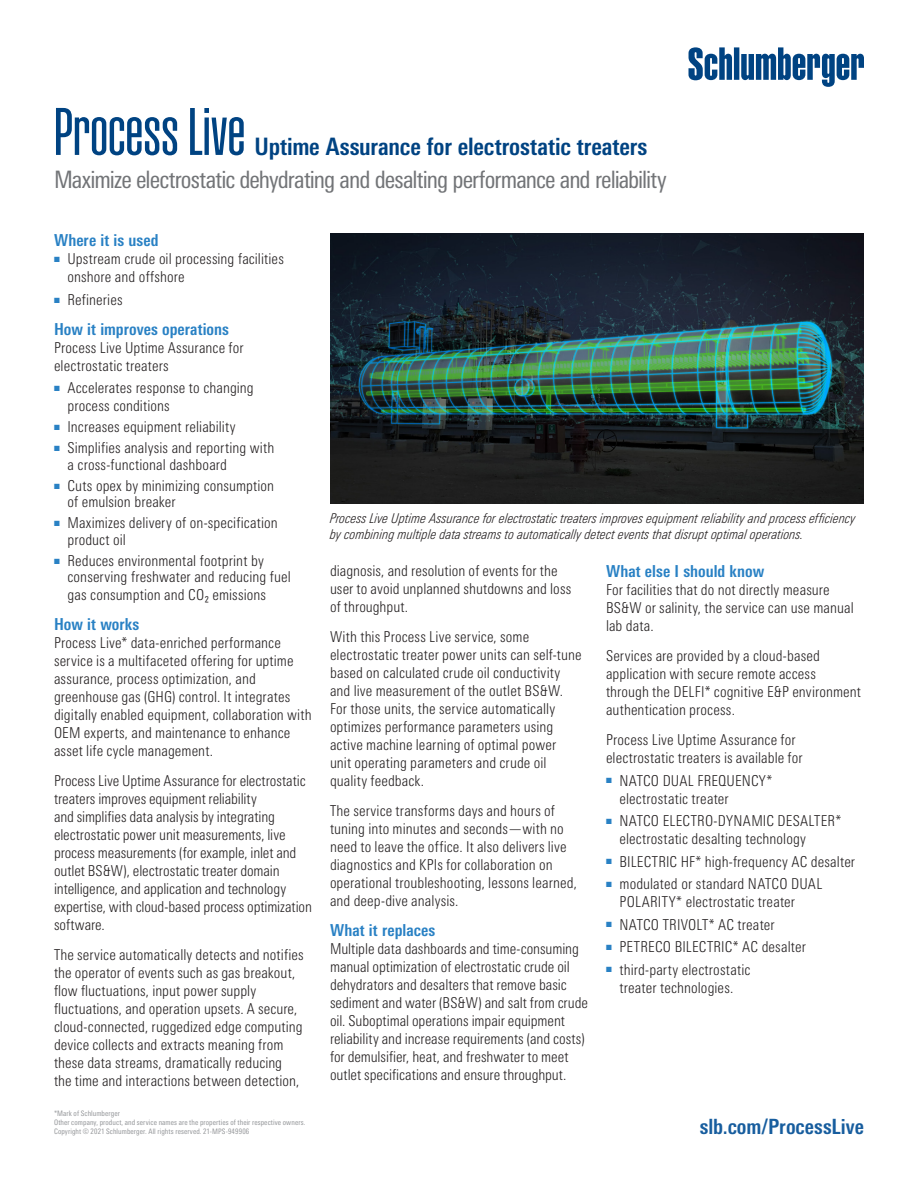
<style>
.page{position:relative;width:918px;height:1188px;background:#fff}
.page>*{position:absolute;margin:0;border:0;box-sizing:border-box;transform-origin:0 0}
.headline__front{font:300 66px "Schlumberger Con";letter-spacing:-.035em;color:#004382}
.Subhead{font:condensed 24px "Univers Next Pro";letter-spacing:-.04em;color:#727477}
.headline__front-2{font:700 condensed 24px "Univers Next Pro";color:#004382}
.URL{font:700 condensed 21px "Univers Next Pro";letter-spacing:.005em;color:#175d9e}
.Body_Head{font:700 condensed 16.5px "Univers Next Pro";letter-spacing:.005em;color:#2981c4}
.Body_Text{font:300 condensed 15px/18px "Univers Next Pro";letter-spacing:.005em;color:#231f20}
.Body_Text_-_Before_b{font:300 condensed 15px/18px "Univers Next Pro";letter-spacing:.01em;color:#231f20}
.t1{font:italic 300 condensed 13.5px/16.5px "Univers Next Pro";letter-spacing:.005em;color:#231f20}
.Boilerplate__docket{font:condensed 7.5px "Univers Next Pro";letter-spacing:.01em;color:#939598}
.s1{color:#2981c4}
</style>
<div class="page">
<svg style="left:688px;top:47px;width:176px;height:40px"></svg>
<img style="left:330px;top:234px;width:534px;height:270px">
<p class="headline__front" style="left:54px;top:99px;width:195px">Process Live</p>
<p class="headline__front-2" style="left:255px;top:132px;width:394px">Uptime Assurance for electrostatic treaters</p>
<p class="Subhead" style="left:54px;top:165px;width:614px">Maximize electrostatic dehydrating and desalting performance and reliability</p>
<p class="Body_Head" style="left:54px;top:231px;width:106px">Where it is used</p>
<p class="Body_Text" style="left:68px;top:250px;width:218px;text-indent:-14px"><span class="s1">■</span> Upstream crude oil processing facilities onshore and offshore</p>
<p class="Body_Text" style="left:54px;top:291px;width:70px"><span class="s1">■</span> Refineries</p>
<p class="Body_Head" style="left:54px;top:319px;width:176px">How it improves operations</p>
<p class="Body_Text_-_Before_b" style="left:54px;top:339px;width:191px">Process Live Uptime Assurance for electrostatic treaters</p>
<p class="Body_Text" style="left:68px;top:379px;width:188px;text-indent:-14px"><span class="s1">■</span> Accelerates response to changing process conditions</p>
<p class="Body_Text" style="left:54px;top:418px;width:183px"><span class="s1">■</span> Increases equipment reliability</p>
<p class="Body_Text" style="left:68px;top:440px;width:208px;line-height:16.5px;text-indent:-14px"><span class="s1">■</span> Simplifies analysis and reporting with a cross-functional dashboard</p>
<p class="Body_Text" style="left:68px;top:477px;width:208px;line-height:16.5px;text-indent:-14px"><span class="s1">■</span> Cuts opex by minimizing consumption of emulsion breaker</p>
<p class="Body_Text" style="left:68px;top:515px;width:212px;line-height:16.5px;text-indent:-14px"><span class="s1">■</span> Maximizes delivery of on-specification product oil</p>
<p class="Body_Text" style="left:68px;top:552px;width:225px;line-height:16.5px;text-indent:-14px"><span class="s1">■</span> Reduces environmental footprint by conserving freshwater and reducing fuel</p>
<p class="Body_Text" style="left:68px;top:586px;width:200px">gas consumption and CO2 emissions</p>
<p class="Body_Head" style="left:54px;top:615px;width:87px">How it works</p>
<p class="Body_Text" style="left:54px;top:634px;width:259px">Process Live* data-enriched performance service is a multifaceted offering for uptime assurance, process optimization, and greenhouse gas (GHG) control. It integrates digitally enabled equipment, collaboration with OEM experts, and maintenance to enhance asset life cycle management.</p>
<p class="Body_Text" style="left:54px;top:772px;width:259px">Process Live Uptime Assurance for electrostatic treaters improves equipment reliability<br>and simplifies data analysis by integrating electrostatic power unit measurements, live process measurements (for example, inlet and outlet BS&amp;W), electrostatic treater domain intelligence, and application and technology expertise, with cloud-based process optimization software.</p>
<p class="Body_Text" style="left:54px;top:946px;width:251px">The service automatically detects and notifies the operator of events such as gas breakout, flow fluctuations, input power supply fluctuations, and operation upsets. A secure, cloud-connected, ruggedized edge computing device collects and extracts meaning from these data streams, dramatically reducing the time and interactions between detection,</p>
<p class="t1" style="left:330px;top:510px;width:527px">Process Live Uptime Assurance for electrostatic treaters improves equipment reliability and process efficiency by combining multiple data streams to automatically detect events that disrupt optimal operations.</p>
<p class="Body_Text" style="left:330px;top:562px;width:243px">diagnosis, and resolution of events for the user to avoid unplanned shutdowns and loss of throughput.</p>
<p class="Body_Text" style="left:330px;top:628px;width:253px">With this Process Live service, some electrostatic treater power units can self-tune based on calculated crude oil conductivity and live measurement of the outlet BS&amp;W.<br>For those units, the service automatically optimizes performance parameters using active machine learning of optimal power<br>unit operating parameters and crude oil quality feedback.</p>
<p class="Body_Text" style="left:330px;top:802px;width:249px">The service transforms days and hours of tuning into minutes and seconds—with no need to leave the office. It also delivers live diagnostics and KPIs for collaboration on operational troubleshooting, lessons learned, and deep-dive analysis.</p>
<p class="Body_Head" style="left:330px;top:920px;width:107px">What it replaces</p>
<p class="Body_Text" style="left:330px;top:940px;width:260px">Multiple data dashboards and time-consuming manual optimization of electrostatic crude oil dehydrators and desalters that remove basic sediment and water (BS&amp;W) and salt from crude oil. Suboptimal operations impair equipment reliability and increase requirements (and costs) for demulsifier, heat, and freshwater to meet outlet specifications and ensure throughput.</p>
<p class="Body_Head" style="left:606px;top:561px;width:160px">What else I should know</p>
<p class="Body_Text" style="left:606px;top:581px;width:249px">For facilities that do not directly measure<br>BS&amp;W or salinity, the service can use manual lab data.</p>
<p class="Body_Text" style="left:606px;top:647px;width:256px">Services are provided by a cloud-based application with secure remote access through the DELFI* cognitive E&amp;P environment authentication process.</p>
<p class="Body_Text_-_Before_b" style="left:606px;top:731px;width:198px">Process Live Uptime Assurance for electrostatic treaters is available for</p>
<p class="Body_Text" style="left:620px;top:771px;width:154px;text-indent:-14px"><span class="s1">■</span> NATCO DUAL FREQUENCY* electrostatic treater</p>
<p class="Body_Text" style="left:620px;top:812px;width:224px;text-indent:-14px"><span class="s1">■</span> NATCO ELECTRO-DYNAMIC DESALTER* electrostatic desalting technology</p>
<p class="Body_Text" style="left:606px;top:852px;width:251px"><span class="s1">■</span> BILECTRIC HF* high-frequency AC desalter</p>
<p class="Body_Text" style="left:620px;top:875px;width:204px;text-indent:-14px"><span class="s1">■</span> modulated or standard NATCO DUAL<br>POLARITY* electrostatic treater</p>
<p class="Body_Text" style="left:606px;top:915px;width:170px"><span class="s1">■</span> NATCO TRIVOLT* AC treater</p>
<p class="Body_Text" style="left:606px;top:938px;width:202px"><span class="s1">■</span> PETRECO BILECTRIC* AC desalter</p>
<p class="Body_Text" style="left:606px;top:960px;width:146px;text-align:center"><span class="s1">■</span> third-party electrostatic treater technologies.</p>
<p class="Boilerplate__docket" style="left:54px;top:1109px;width:67px">*Mark of Schlumberger</p>
<p class="Boilerplate__docket" style="left:54px;top:1118px;width:253px">Other company, product, and service names are the properties of their respective owners.</p>
<p class="Boilerplate__docket" style="left:54px;top:1127px;width:197px">Copyright © 2021 Schlumberger. All rights reserved. 21-MPS-949906</p>
<p class="URL" style="left:700px;top:1114px;width:166px">slb.com/ProcessLive</p>
</div>
